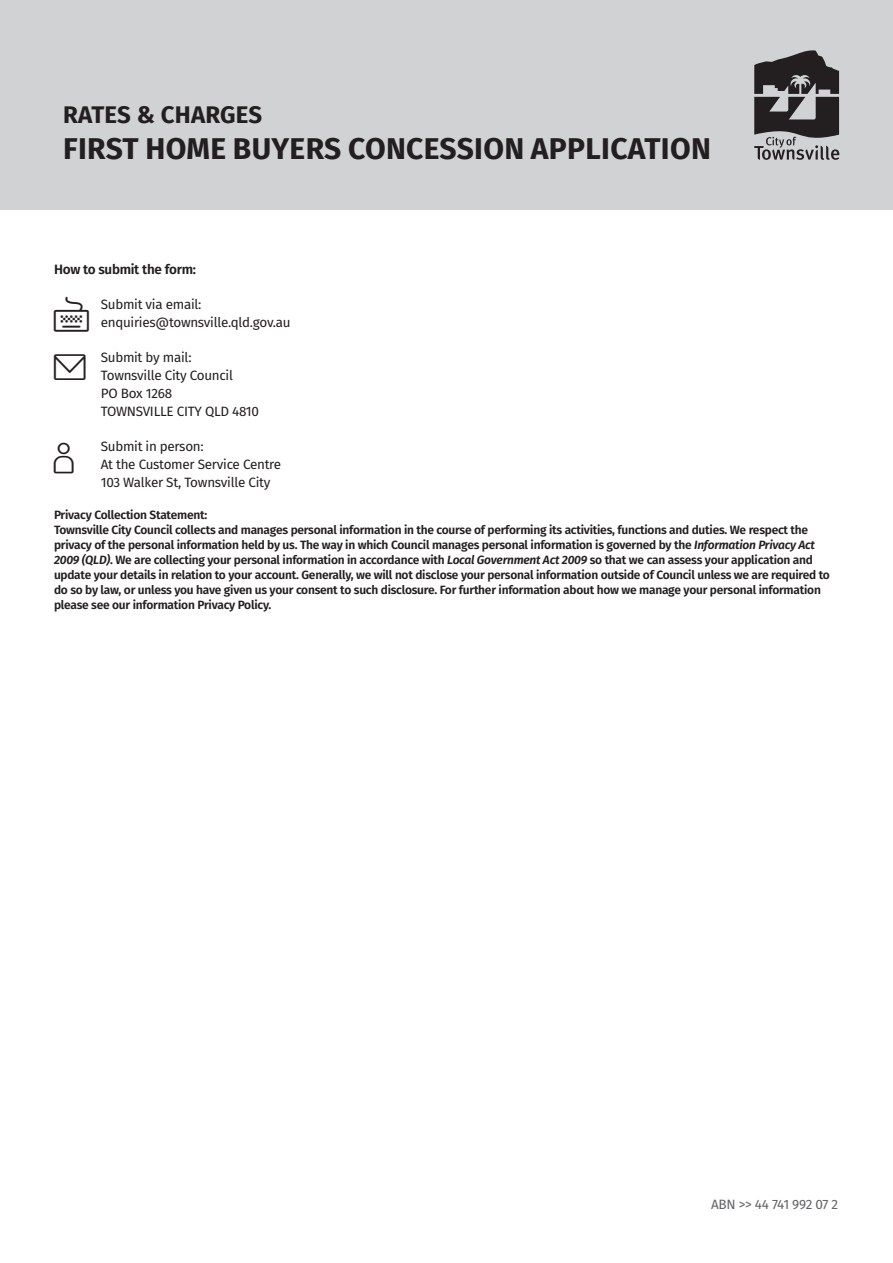
<style>
.page{position:relative;width:893px;height:1263px;background:#fff}
.page>*{position:absolute;margin:0;border:0;box-sizing:border-box;transform-origin:0 0}
.t1{font:700 30px "Fira Sans";letter-spacing:.01em;color:#231f20}
.t2{font:700 24px "Fira Sans";letter-spacing:.01em;color:#231f20}
.t3{font:13.5px/18px "Fira Sans";letter-spacing:-.02em;color:#231f20}
.t4{font:600 13.5px "Fira Sans";letter-spacing:-.02em;color:#231f20}
.t5{font:13.5px "Fira Sans";letter-spacing:-.025em;color:#636366}
.t6{font:600 12px/15px "Fira Sans";letter-spacing:-.02em;color:#231f20}
.s1{font-style:italic}
</style>
<div class="page">
<div style="left:0;top:0;width:893px;height:209px;background:#d1d2d4"></div>
<svg style="left:754px;top:50px;width:85px;height:110px"></svg>
<h2 class="t2" style="left:63px;top:94px;width:201px">RATES &amp; CHARGES</h2>
<h1 class="t1" style="left:63px;top:123px;width:649px">FIRST HOME BUYERS CONCESSION APPLICATION</h1>
<p class="t4" style="left:54px;top:258px;width:144px">How to submit the form:</p>
<p class="t3" style="left:101px;top:295px;width:191px">Submit via email: enquiries@townsville.qld.gov.au</p>
<p class="t3" style="left:101px;top:348px;width:160px">Submit by mail:<br>Townsville City Council<br>PO Box 1268<br>TOWNSVILLE CITY QLD 4810</p>
<p class="t3" style="left:101px;top:437px;width:182px">Submit in person:<br>At the Customer Service Centre<br>103 Walker St, Townsville City</p>
<p class="t6" style="left:54px;top:506px;width:777px">Privacy Collection Statement:<br>Townsville City Council collects and manages personal information in the course of performing its activities, functions and duties. We respect the privacy of the personal information held by us. The way in which Council manages personal information is governed by the <span class="s1">Information Privacy Act 2009 (QLD)</span>. We are collecting your personal information in accordance with <span class="s1">Local Government Act 2009</span> so that we can assess your application and update your details in relation to your account. Generally, we will not disclose your personal information outside of Council unless we are required to do so by law, or unless you have given us your consent to such disclosure. For further information about how we manage your personal information please see our information Privacy Policy.</p>
<p class="t5" style="left:711px;top:1194px;width:129px">ABN &gt;&gt; 44 741 992 07 2</p>
</div>
